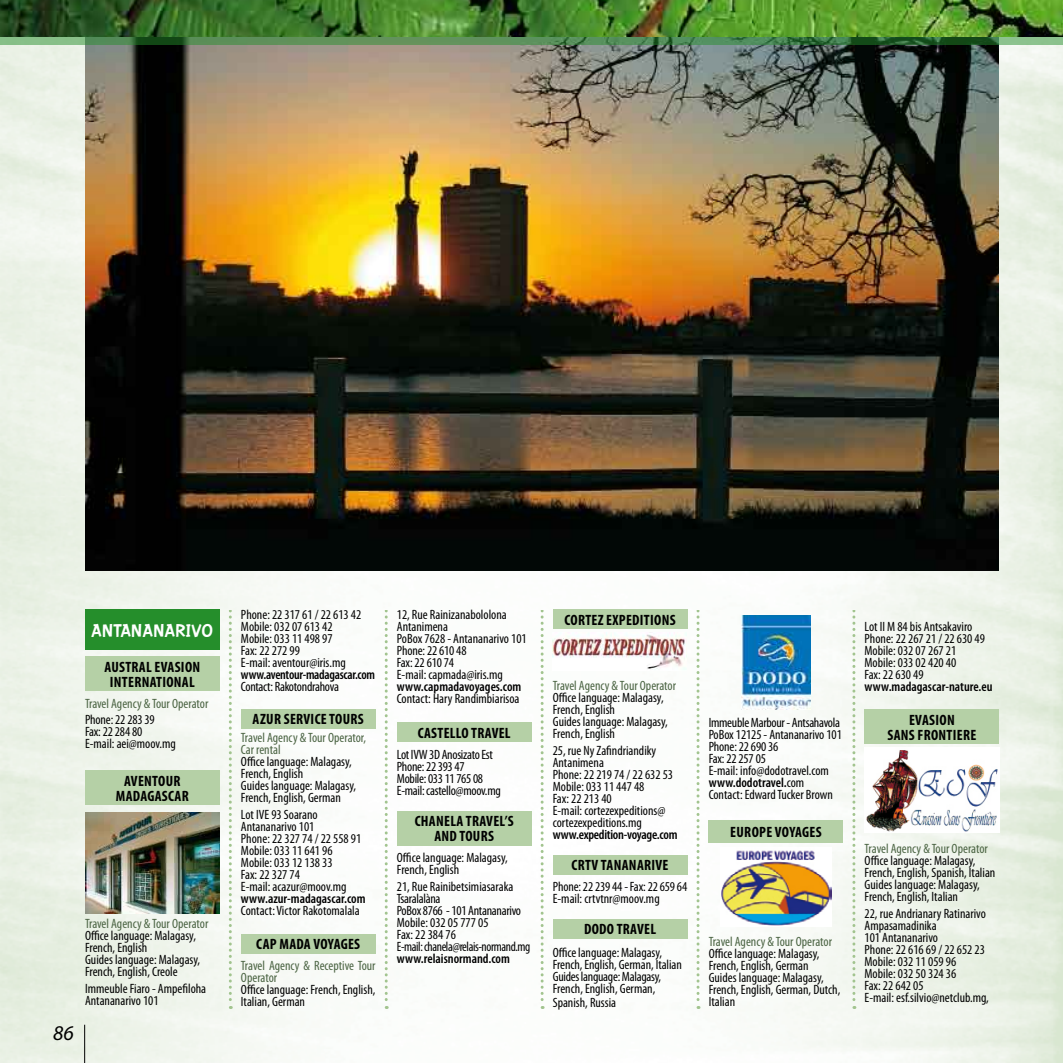
<style>
.page{position:relative;width:1063px;height:1063px;background:#fff}
.page>*{position:absolute;margin:0;border:0;box-sizing:border-box;transform-origin:0 0}
.t1{font:italic 21px "Myriad Pro";color:#000}
.t2{font:19.5px "Contemporary Brush Bold";color:#fff;scale:.95 1}
.t3{font:700 condensed 15px/15px "Myriad Pro";letter-spacing:.02em;color:#000;text-align:center}
.t4{font:condensed 13.5px/12px "Myriad Pro";color:#000}
.t5{font:condensed 13.5px/12px "Myriad Pro";letter-spacing:-.02em;color:#000}
.t6{font:condensed 13.5px/12px "Myriad Pro";color:#4b6443}
.t7{font:600 condensed 13.5px "Myriad Pro";color:#000}
.t8{font:600 condensed 13.5px "Myriad Pro";letter-spacing:-.02em;color:#000}
.s1{font-weight:600}
</style>
<div class="page">
<img style="left:0;top:45px;width:1063px;height:1018px">
<svg style="left:229px;top:609px;width:3px;height:400px"></svg>
<svg style="left:385px;top:609px;width:3px;height:400px"></svg>
<svg style="left:541px;top:609px;width:3px;height:400px"></svg>
<svg style="left:697px;top:609px;width:3px;height:400px"></svg>
<svg style="left:852px;top:609px;width:3px;height:400px"></svg>
<img style="left:0;top:496px;width:1063px;height:113px">
<div style="left:85px;top:610px;width:135px;height:40px;background:#258e2b"></div>
<div style="left:85px;top:656px;width:135px;height:35px;background:#b5d0a6"></div>
<div style="left:85px;top:770px;width:135px;height:35px;background:#b5d0a6"></div>
<img style="left:85px;top:812px;width:134px;height:101px">
<div style="left:241px;top:709px;width:135px;height:19px;background:#b5d0a6"></div>
<div style="left:241px;top:934px;width:135px;height:20px;background:#b5d0a6"></div>
<div style="left:397px;top:722px;width:134px;height:20px;background:#b5d0a6"></div>
<div style="left:397px;top:811px;width:134px;height:35px;background:#b5d0a6"></div>
<div style="left:553px;top:609px;width:134px;height:20px;background:#b5d0a6"></div>
<img style="left:553px;top:632px;width:134px;height:38px">
<div style="left:553px;top:855px;width:134px;height:20px;background:#b5d0a6"></div>
<div style="left:553px;top:919px;width:134px;height:19px;background:#b5d0a6"></div>
<img style="left:742px;top:615px;width:68px;height:95px">
<div style="left:709px;top:821px;width:134px;height:22px;background:#b5d0a6"></div>
<img style="left:720px;top:848px;width:112px;height:79px">
<div style="left:865px;top:710px;width:134px;height:34px;background:#b5d0a6"></div>
<img style="left:865px;top:747px;width:134px;height:85px">
<img style="left:85px;top:45px;width:914px;height:526px">
<hr style="left:84px;top:1025px;width:1px;height:38px;background:#000">
<svg style="left:0;top:36px;width:1062px;height:9px;background:#4f864e"></svg>
<img style="left:0;top:0;width:1063px;height:36px">
<h2 class="t2" style="left:92px;top:619px;width:23px">ANTANANARIV</h2>
<h2 class="t2" style="left:201px;top:619px;width:14px">O</h2>
<p class="t3" style="left:104px;top:659px;width:97px">AUSTRAL EVASION<br>INTERNATIONAL</p>
<p class="t6" style="left:85px;top:697px;width:125px">Travel Agency &amp; Tour Operator</p>
<p class="t4" style="left:85px;top:714px;width:92px">Phone: 22 283 39<br>Fax: 22 284 80<br>E-mail: aei@moov.mg</p>
<p class="t3" style="left:116px;top:773px;width:74px">AVENTOUR<br>MADAGASCAR</p>
<h1 class="t1" style="left:53px;top:1020px;width:22px">86</h1>
<p class="t6" style="left:85px;top:918px;width:125px">Travel Agency &amp; Tour Operator</p>
<p class="t4" style="left:85px;top:930px;width:117px">Office language: Malagasy,<br>French, English<br>Guides language: Malagasy,<br>French, English, Creole</p>
<p class="t4" style="left:85px;top:982px;width:123px">Immeuble Fiaro - Ampefiloha<br>Antananarivo 101</p>
<p class="t4" style="left:241px;top:609px;width:122px">Phone: 22 317 61 / 22 613 42<br>Mobile: 032 07 613 42<br>Mobile: 033 11 498 97<br>Fax: 22 272 99<br>E-mail: aventour@iris.mg</p>
<p class="t8" style="left:241px;top:666px;width:136px">www.aventour-madagascar.com</p>
<p class="t5" style="left:241px;top:681px;width:100px">Contact: Rakotondrahova</p>
<p class="t3" style="left:253px;top:711px;width:113px">AZUR SERVICE TOURS</p>
<p class="t6" style="left:241px;top:732px;width:127px">Travel Agency &amp; Tour Operator,<br>Car rental</p>
<p class="t4" style="left:241px;top:756px;width:117px">Office language: Malagasy,<br>French, English<br>Guides language: Malagasy,<br>French, English, German</p>
<p class="t4" style="left:241px;top:808px;width:122px">Lot IVE 93 Soarano<br>Antananarivo 101<br>Phone: 22 327 74 / 22 558 91<br>Mobile: 033 11 641 96<br>Mobile: 033 12 138 33<br>Fax: 22 327 74<br>E-mail: acazur@moov.mg</p>
<p class="t7" style="left:241px;top:890px;width:126px">www.azur-madagascar.com</p>
<p class="t4" style="left:241px;top:904px;width:120px">Contact: Victor Rakotomalala</p>
<p class="t3" style="left:256px;top:937px;width:105px">CAP MADA VOYAGES</p>
<p class="t6" style="left:241px;top:960px;width:136px">Travel Agency &amp; Receptive Tour<br>Operator</p>
<p class="t4" style="left:241px;top:984px;width:136px">Office language: French, English,<br>Italian, German</p>
<p class="t4" style="left:397px;top:609px;width:131px">12, Rue Rainizanabololona<br>Antanimena<br>PoBox 7628 - Antananarivo 101<br>Phone: 22 610 48<br>Fax: 22 610 74<br>E-mail: capmada@iris.mg</p>
<p class="t7" style="left:397px;top:678px;width:126px">www.capmadavoyages.com</p>
<p class="t4" style="left:397px;top:693px;width:124px">Contact: Hary Randimbiarisoa</p>
<p class="t3" style="left:418px;top:725px;width:8px">CASTELLO</p>
<p class="t3" style="left:471px;top:725px;width:8px">TRAVEL</p>
<p class="t5" style="left:397px;top:748px;width:105px">Lot IVW 3D Anosizato Est<br>Phone: 22 393 47<br>Mobile: 033 11 765 08<br>E-mail: castello@moov.mg</p>
<p class="t3" style="left:415px;top:814px;width:100px">CHANELA TRAVEL’S<br>AND TOURS</p>
<p class="t4" style="left:397px;top:852px;width:112px">Office language: Malagasy,<br>French, English</p>
<p class="t5" style="left:397px;top:880px;width:135px">21, Rue Rainibetsimiasaraka<br>Tsaralalàna<br>PoBox 8766 - 101 Antananarivo<br>Mobile: 032 05 777 05<br>Fax: 22 384 76<br>E-mail: chanela@relais-normand.mg</p>
<p class="t7" style="left:397px;top:950px;width:115px">www.relaisnormand.com</p>
<p class="t3" style="left:565px;top:612px;width:113px">CORTEZ EXPEDITIONS</p>
<p class="t6" style="left:553px;top:679px;width:125px">Travel Agency &amp; Tour Operator</p>
<p class="t4" style="left:553px;top:691px;width:117px">Office language: Malagasy,<br>French, English<br>Guides language: Malagasy,<br>French, English</p>
<p class="t4" style="left:553px;top:744px;width:122px">25, rue Ny Zafindriandiky<br>Antanimena<br>Phone: 22 219 74 / 22 632 53<br>Mobile: 033 11 447 48<br>Fax: 22 213 40<br>E-mail: cortezexpeditions@ cortezexpeditions.mg</p>
<p class="t8" style="left:553px;top:826px;width:126px">www.expedition-voyage.com</p>
<p class="t3" style="left:572px;top:858px;width:98px">CRTV TANANARIVE</p>
<p class="t4" style="left:553px;top:880px;width:136px">Phone: 22 239 44 - Fax: 22 659 64<br>E-mail: crtvtnr@moov.mg</p>
<p class="t3" style="left:584px;top:921px;width:73px">DODO TRAVEL</p>
<p class="t4" style="left:553px;top:946px;width:131px">Office language: Malagasy,<br>French, English, German, Italian<br>Guides language: Malagasy,<br>French, English, German,</p>
<p class="t4" style="left:553px;top:996px;width:65px">Spanish, Russia</p>
<p class="t4" style="left:709px;top:717px;width:135px">Immeuble Marbour - Antsahavola<br>PoBox 12125 - Antananarivo 101<br>Phone: 22 690 36<br>Fax: 22 257 05<br>E-mail: info@dodotravel.com <span class="s1">www.dodotravel.</span>com<br>Contact: Edward Tucker Brown</p>
<p class="t3" style="left:730px;top:824px;width:93px">EUROPE VOYAGES</p>
<p class="t6" style="left:709px;top:936px;width:125px">Travel Agency &amp; Tour Operator</p>
<p class="t4" style="left:709px;top:948px;width:133px">Office language: Malagasy,<br>French, English, German<br>Guides language: Malagasy,<br>French, English, German, Dutch,<br>Italian</p>
<p class="t4" style="left:865px;top:621px;width:122px">Lot II M 84 bis Antsakaviro<br>Phone: 22 267 21 / 22 630 49<br>Mobile: 032 07 267 21<br>Mobile: 033 02 420 40<br>Fax: 22 630 49</p>
<p class="t7" style="left:865px;top:678px;width:130px">www.madagascar-nature.eu</p>
<p class="t3" style="left:888px;top:712px;width:90px">EVASION<br>SANS FRONTIERE</p>
<p class="t6" style="left:865px;top:843px;width:125px">Travel Agency &amp; Tour Operator</p>
<p class="t4" style="left:865px;top:855px;width:132px">Office language: Malagasy,<br>French, English, Spanish, Italian<br>Guides language: Malagasy,<br>French, English, Italian</p>
<p class="t4" style="left:865px;top:907px;width:126px">22, rue Andrianary Ratinarivo<br>Ampasamadinika<br>101 Antananarivo<br>Phone: 22 616 69 / 22 652 23<br>Mobile: 032 11 059 96<br>Mobile: 032 50 324 36<br>Fax: 22 642 05<br>E-mail: esf.silvio@netclub.mg,</p>
</div>
